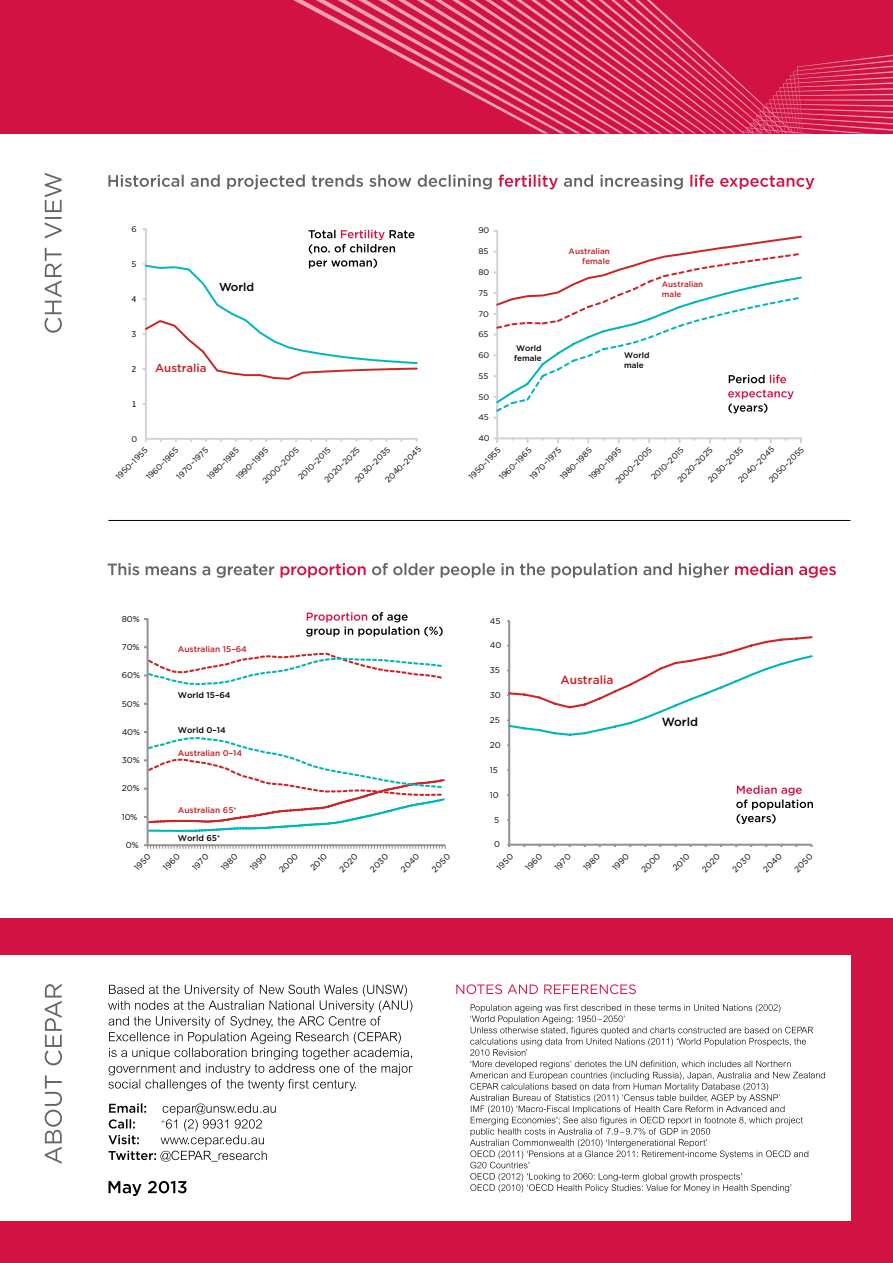
<style>
.page{position:relative;width:893px;height:1263px;background:#fff}
.page>*{position:absolute;margin:0;border:0;box-sizing:border-box;transform-origin:0 0}
.t1{font:500 11.85px "Gotham";color:#c02026}
.t2{font:500 11.85px "Gotham";color:#010101}
.t3{font:500 11.4px "Gotham";color:#c02026}
.t4{font:500 11.4px "Gotham";color:#010101}
.t5{font:8.4px "Gotham";color:#010101}
.t6{font:500 8.4px "Gotham";color:#c02026}
.t7{font:500 8.4px "Gotham";color:#000}
.t8{font:8.1px "Gotham";color:#010101}
.t9{font:500 8.1px/9.8px "Gotham";color:#c02026;text-align:right}
.t10{font:500 8.1px/9.8px "Gotham";color:#000}
.t11{font:8.1px "Lucida Grande";color:#010101}
</style>
<div class="page">
<div style="left:0;top:0;width:893px;height:134px;background:#d21242"></div>
<svg style="left:293px;top:0;width:429px;height:133px"></svg>
<svg style="left:722px;top:54px;width:171px;height:79px"></svg>
<div style="left:0;top:919px;width:893px;height:344px;background:#d21242"></div>
<div style="left:0;top:955px;width:850px;height:265px;background:#fff"></div>
<svg style="left:108px;top:1103px;width:168px;height:59px"></svg>
<svg style="left:108px;top:985px;width:305px;height:106px"></svg>
<svg style="left:45px;top:983px;width:17px;height:181px"></svg>
<svg style="left:44px;top:173px;width:18px;height:160px"></svg>
<svg style="left:142px;top:228px;width:276px;height:214px"></svg>
<svg style="left:493px;top:230px;width:309px;height:214px"></svg>
<svg style="left:690px;top:175px;width:124px;height:14px"></svg>
<svg style="left:564px;top:175px;width:119px;height:14px"></svg>
<svg style="left:499px;top:175px;width:59px;height:14px"></svg>
<svg style="left:108px;top:175px;width:384px;height:14px"></svg>
<svg style="left:507px;top:620px;width:306px;height:227px"></svg>
<svg style="left:507px;top:635px;width:306px;height:102px"></svg>
<svg style="left:144px;top:612px;width:302px;height:237px"></svg>
<svg style="left:736px;top:785px;width:77px;height:39px"></svg>
<svg style="left:735px;top:563px;width:101px;height:15px"></svg>
<svg style="left:372px;top:563px;width:357px;height:15px"></svg>
<svg style="left:281px;top:563px;width:85px;height:15px"></svg>
<svg style="left:108px;top:563px;width:166px;height:15px"></svg>
<svg style="left:470px;top:1004px;width:355px;height:189px"></svg>
<svg style="left:456px;top:984px;width:180px;height:10px"></svg>
<hr style="left:108px;top:520px;width:742px;height:1px;background:#000">
<svg style="left:108px;top:1181px;width:79px;height:15px"></svg>
<p class="t8" style="left:131px;top:224px;width:7px">6</p>
<p class="t8" style="left:478px;top:225px;width:13px">90</p>
<p class="t8" style="left:131px;top:259px;width:6px">5</p>
<p class="t8" style="left:478px;top:246px;width:12px">85</p>
<p class="t9" style="left:569px;top:246px;width:43px">Australian female</p>
<p class="t8" style="left:478px;top:267px;width:12px">80</p>
<p class="t11" style="left:131px;top:294px;width:7px">4</p>
<h2 class="t4" style="left:219px;top:279px;width:37px">World</h2>
<p class="t8" style="left:478px;top:288px;width:11px">75</p>
<p class="t9" style="left:662px;top:279px;width:43px;text-align:left">Australian male</p>
<p class="t8" style="left:478px;top:308px;width:12px">70</p>
<p class="t8" style="left:131px;top:329px;width:6px">3</p>
<p class="t8" style="left:478px;top:329px;width:12px">65</p>
<p class="t11" style="left:131px;top:364px;width:7px">2</p>
<h2 class="t3" style="left:155px;top:360px;width:53px">Australia</h2>
<p class="t8" style="left:478px;top:350px;width:13px">60</p>
<p class="t8" style="left:478px;top:371px;width:11px">55</p>
<p class="t10" style="left:514px;top:343px;width:29px">World female</p>
<p class="t10" style="left:624px;top:350px;width:27px">World male</p>
<p class="t11" style="left:131px;top:399px;width:7px">1</p>
<p class="t8" style="left:478px;top:391px;width:12px">50</p>
<p class="t8" style="left:478px;top:412px;width:12px">45</p>
<p class="t8" style="left:131px;top:433px;width:7px">0</p>
<p class="t8" style="left:478px;top:433px;width:13px">40</p>
<p class="t8" style="left:736px;top:477px;width:49px;rotate:-45deg">2040–2045</p>
<p class="t8" style="left:383px;top:477px;width:49px;rotate:-45deg">2040–2045</p>
<p class="t8" style="left:467px;top:474px;width:43px;rotate:-45deg">1950–1955</p>
<p class="t8" style="left:706px;top:477px;width:48px;rotate:-45deg">2030–2035</p>
<p class="t8" style="left:352px;top:477px;width:48px;rotate:-45deg">2030–2035</p>
<p class="t8" style="left:766px;top:477px;width:48px;rotate:-45deg">2050–2055</p>
<p class="t8" style="left:613px;top:479px;width:49px;rotate:-45deg">2000–2005</p>
<p class="t8" style="left:675px;top:477px;width:48px;rotate:-45deg">2020–2025</p>
<p class="t8" style="left:260px;top:479px;width:49px;rotate:-45deg">2000–2005</p>
<p class="t8" style="left:322px;top:477px;width:48px;rotate:-45deg">2020–2025</p>
<p class="t8" style="left:649px;top:475px;width:44px;rotate:-45deg">2010–2015</p>
<p class="t8" style="left:296px;top:475px;width:44px;rotate:-45deg">2010–2015</p>
<p class="t8" style="left:114px;top:474px;width:43px;rotate:-45deg">1950–1955</p>
<p class="t8" style="left:497px;top:475px;width:43px;rotate:-45deg">1960–1965</p>
<p class="t8" style="left:527px;top:474px;width:42px;rotate:-45deg">1970–1975</p>
<p class="t8" style="left:558px;top:474px;width:43px;rotate:-45deg">1980–1985</p>
<p class="t8" style="left:587px;top:475px;width:43px;rotate:-45deg">1990–1995</p>
<p class="t8" style="left:144px;top:475px;width:43px;rotate:-45deg">1960–1965</p>
<p class="t8" style="left:174px;top:474px;width:42px;rotate:-45deg">1970–1975</p>
<p class="t8" style="left:205px;top:474px;width:43px;rotate:-45deg">1980–1985</p>
<p class="t8" style="left:234px;top:475px;width:43px;rotate:-45deg">1990–1995</p>
<p class="t5" style="left:122px;top:613px;width:20px">80%</p>
<p class="t5" style="left:122px;top:642px;width:19px">70%</p>
<p class="t5" style="left:122px;top:670px;width:20px">60%</p>
<p class="t5" style="left:122px;top:698px;width:20px">50%</p>
<p class="t5" style="left:122px;top:726px;width:20px">40%</p>
<p class="t5" style="left:122px;top:755px;width:20px">30%</p>
<p class="t5" style="left:122px;top:783px;width:19px">20%</p>
<p class="t5" style="left:122px;top:811px;width:17px">10%</p>
<p class="t5" style="left:126px;top:840px;width:14px">0%</p>
<p class="t6" style="left:178px;top:644px;width:71px">Australian 15–64</p>
<p class="t7" style="left:178px;top:689px;width:54px">World 15–64</p>
<p class="t7" style="left:178px;top:725px;width:50px">World 0–14</p>
<p class="t6" style="left:178px;top:748px;width:66px">Australian 0–14</p>
<p class="t6" style="left:178px;top:804px;width:60px">Australian 65<sup>+</sup></p>
<p class="t7" style="left:178px;top:832px;width:44px">World 65<sup>+</sup></p>
<p class="t5" style="left:132px;top:865px;width:21px;rotate:-45deg">1950</p>
<p class="t5" style="left:161px;top:865px;width:21px;rotate:-45deg">1960</p>
<p class="t5" style="left:190px;top:865px;width:21px;rotate:-45deg">1970</p>
<p class="t5" style="left:219px;top:865px;width:21px;rotate:-45deg">1980</p>
<p class="t5" style="left:247px;top:865px;width:21px;rotate:-45deg">1990</p>
<p class="t5" style="left:277px;top:867px;width:24px;rotate:-45deg">2000</p>
<p class="t5" style="left:308px;top:865px;width:21px;rotate:-45deg">2010</p>
<p class="t5" style="left:337px;top:867px;width:23px;rotate:-45deg">2020</p>
<p class="t5" style="left:368px;top:867px;width:24px;rotate:-45deg">2030</p>
<p class="t5" style="left:398px;top:867px;width:24px;rotate:-45deg">2040</p>
<p class="t5" style="left:429px;top:867px;width:24px;rotate:-45deg">2050</p>
<p class="t5" style="left:490px;top:615px;width:12px">45</p>
<p class="t5" style="left:490px;top:640px;width:13px">40</p>
<p class="t5" style="left:490px;top:665px;width:12px">35</p>
<p class="t5" style="left:490px;top:690px;width:13px">30</p>
<p class="t5" style="left:490px;top:715px;width:12px">25</p>
<p class="t5" style="left:490px;top:739px;width:12px">20</p>
<p class="t5" style="left:490px;top:764px;width:10px">15</p>
<p class="t5" style="left:490px;top:789px;width:10px">10</p>
<p class="t5" style="left:494px;top:814px;width:7px">5</p>
<p class="t5" style="left:494px;top:839px;width:7px">0</p>
<h1 class="t1" style="left:560px;top:672px;width:54px">Australia</h1>
<h1 class="t2" style="left:662px;top:714px;width:38px">World</h1>
<p class="t5" style="left:494px;top:865px;width:21px;rotate:-45deg">1950</p>
<p class="t5" style="left:523px;top:865px;width:21px;rotate:-45deg">1960</p>
<p class="t5" style="left:552px;top:865px;width:21px;rotate:-45deg">1970</p>
<p class="t5" style="left:581px;top:865px;width:21px;rotate:-45deg">1980</p>
<p class="t5" style="left:610px;top:865px;width:21px;rotate:-45deg">1990</p>
<p class="t5" style="left:639px;top:867px;width:24px;rotate:-45deg">2000</p>
<p class="t5" style="left:670px;top:865px;width:21px;rotate:-45deg">2010</p>
<p class="t5" style="left:699px;top:867px;width:23px;rotate:-45deg">2020</p>
<p class="t5" style="left:730px;top:867px;width:24px;rotate:-45deg">2030</p>
<p class="t5" style="left:761px;top:867px;width:24px;rotate:-45deg">2040</p>
<p class="t5" style="left:792px;top:867px;width:24px;rotate:-45deg">2050</p>
</div>
